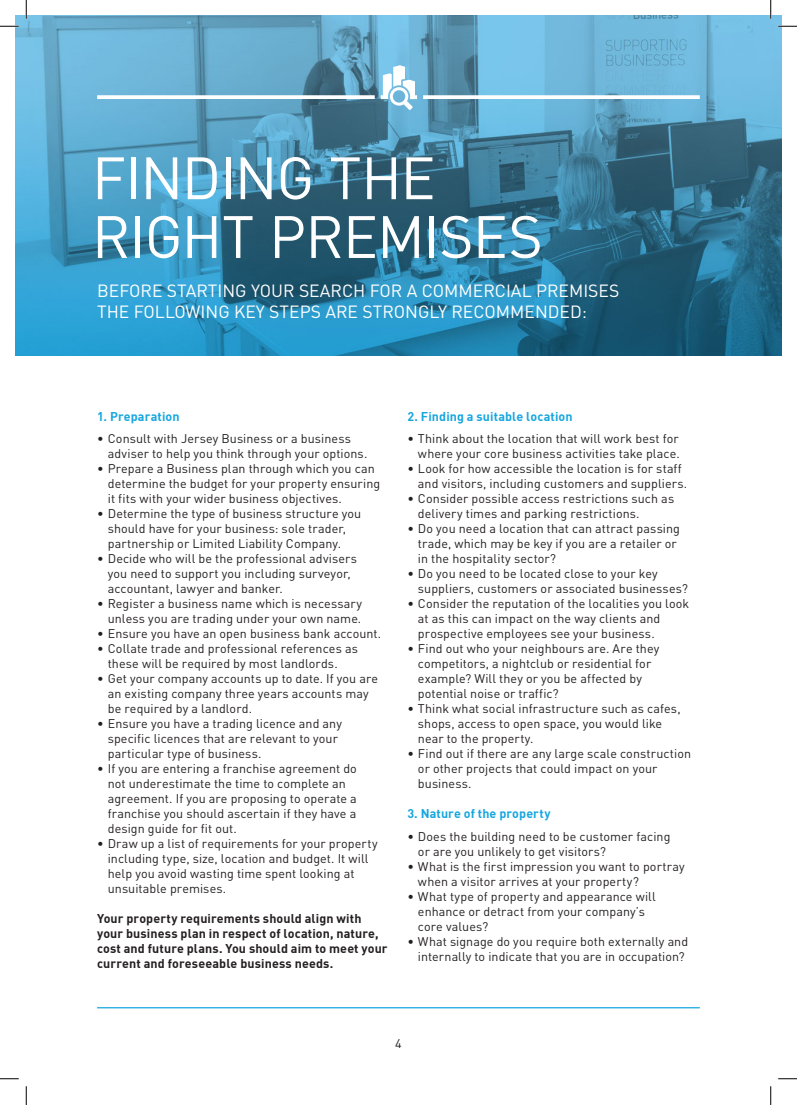
<style>
.page{position:relative;width:797px;height:1105px;background:#fff}
.page>*{position:absolute;margin:0;border:0;box-sizing:border-box;transform-origin:0 0}
.t1{font:58.75px/58.8px "DIN";letter-spacing:-.02em;color:#fff}
.t2{font:17.5px/21px "DIN";color:#fff}
.t3{font:12.5px/15px "DIN";letter-spacing:.005em;color:#231f20}
.t4{font:12.5px/15px "DIN Bold";letter-spacing:.01em;color:#231f20}
.t5{font:12.5px "DIN Bold";letter-spacing:.01em;color:#16a6df}
</style>
<div class="page">
<img style="left:16px;top:16px;width:765px;height:340px">
<hr style="left:97px;top:1007px;width:602px;height:1px;background:#16a6df">
<svg style="left:97px;top:95px;width:278px;height:4px"></svg>
<svg style="left:381px;top:65px;width:36px;height:45px"></svg>
<svg style="left:423px;top:95px;width:276px;height:4px"></svg>
<svg style="left:0;top:25px;width:19px;height:2px"></svg>
<svg style="left:778px;top:25px;width:19px;height:2px"></svg>
<svg style="left:0;top:1078px;width:19px;height:1px"></svg>
<svg style="left:778px;top:1078px;width:19px;height:1px"></svg>
<svg style="left:25px;top:0;width:2px;height:19px"></svg>
<svg style="left:25px;top:1086px;width:2px;height:19px"></svg>
<svg style="left:770px;top:0;width:1px;height:19px"></svg>
<svg style="left:770px;top:1086px;width:1px;height:19px"></svg>
<p class="t1" style="left:92px;top:148px;width:452px">FINDING THE<br>RIGHT PREMISES</p>
<p class="t2" style="left:97px;top:279px;width:523px">BEFORE STARTING YOUR SEARCH FOR A COMMERCIAL PREMISES<br>THE FOLLOWING KEY STEPS ARE STRONGLY RECOMMENDED:</p>
<p class="t5" style="left:97px;top:408px;width:84px">1. Preparation</p>
<p class="t3" style="left:108px;top:431px;width:261px;text-indent:-11px">• Consult with Jersey Business or a business adviser to help you think through your options.</p>
<p class="t3" style="left:108px;top:461px;width:274px;text-indent:-11px">• Prepare a Business plan through which you can determine the budget for your property ensuring it fits with your wider business objectives.</p>
<p class="t3" style="left:108px;top:506px;width:255px;text-indent:-11px">• Determine the type of business structure you should have for your business: sole trader, partnership or Limited Liability Company.</p>
<p class="t3" style="left:108px;top:551px;width:251px;text-indent:-11px">• Decide who will be the professional advisers you need to support you including surveyor, accountant, lawyer and banker.</p>
<p class="t3" style="left:97px;top:596px;width:266px;text-align:right">• Register a business name which is necessary unless you are trading under your own name.</p>
<p class="t3" style="left:97px;top:626px;width:285px">• Ensure you have an open business bank account.</p>
<p class="t3" style="left:108px;top:641px;width:252px;text-indent:-11px">• Collate trade and professional references as these will be required by most landlords.</p>
<p class="t3" style="left:108px;top:671px;width:272px;text-indent:-11px">• Get your company accounts up to date. If you are an existing company three years accounts may be required by a landlord.</p>
<p class="t3" style="left:108px;top:716px;width:236px;text-indent:-11px">• Ensure you have a trading licence and any specific licences that are relevant to your particular type of business.</p>
<p class="t3" style="left:108px;top:761px;width:250px;text-indent:-11px">• If you are entering a franchise agreement do not underestimate the time to complete an agreement. If you are proposing to operate a franchise you should ascertain if they have a design guide for fit out.</p>
<p class="t3" style="left:108px;top:836px;width:271px;text-indent:-11px">• Draw up a list of requirements for your property including type, size, location and budget. It will help you avoid wasting time spent looking at unsuitable premises.</p>
<p class="t4" style="left:97px;top:911px;width:292px">Your property requirements should align with your business plan in respect of location, nature, cost and future plans. You should aim to meet your current and foreseeable business needs.</p>
<p class="t5" style="left:407px;top:408px;width:167px">2. Finding a suitable location</p>
<p class="t3" style="left:407px;top:431px;width:274px;text-align:right">• Think about the location that will work best for where your core business activities take place.</p>
<p class="t3" style="left:418px;top:461px;width:271px;text-indent:-11px">• Look for how accessible the location is for staff and visitors, including customers and suppliers.</p>
<p class="t3" style="left:418px;top:491px;width:258px;text-indent:-11px">• Consider possible access restrictions such as delivery times and parking restrictions.</p>
<p class="t3" style="left:418px;top:521px;width:263px;text-indent:-11px">• Do you need a location that can attract passing trade, which may be key if you are a retailer or in the hospitality sector?</p>
<p class="t3" style="left:418px;top:566px;width:271px;text-indent:-11px">• Do you need to be located close to your key suppliers, customers or associated businesses?</p>
<p class="t3" style="left:418px;top:596px;width:273px;text-indent:-11px">• Consider the reputation of the localities you look at as this can impact on the way clients and prospective employees see your business.</p>
<p class="t3" style="left:418px;top:641px;width:243px;text-indent:-11px">• Find out who your neighbours are. Are they competitors, a nightclub or residential for example? Will they or you be affected by potential noise or traffic?</p>
<p class="t3" style="left:418px;top:701px;width:264px;text-indent:-11px">• Think what social infrastructure such as cafes, shops, access to open space, you would like near to the property.</p>
<p class="t3" style="left:418px;top:746px;width:274px;text-indent:-11px">• Find out if there are any large scale construction or other projects that could impact on your business.</p>
<p class="t5" style="left:407px;top:806px;width:145px">3. Nature of the property</p>
<p class="t3" style="left:418px;top:829px;width:254px;text-indent:-11px">• Does the building need to be customer facing or are you unlikely to get visitors?</p>
<p class="t3" style="left:418px;top:859px;width:268px;text-indent:-11px">• What is the first impression you want to portray when a visitor arrives at your property?</p>
<p class="t3" style="left:418px;top:889px;width:239px;text-indent:-11px">• What type of property and appearance will enhance or detract from your company’s core values?</p>
<p class="t3" style="left:407px;top:934px;width:282px;text-align:center">• What signage do you require both externally and internally to indicate that you are in occupation?</p>
<p class="t3" style="left:395px;top:1035px;width:8px">4</p>
</div>
